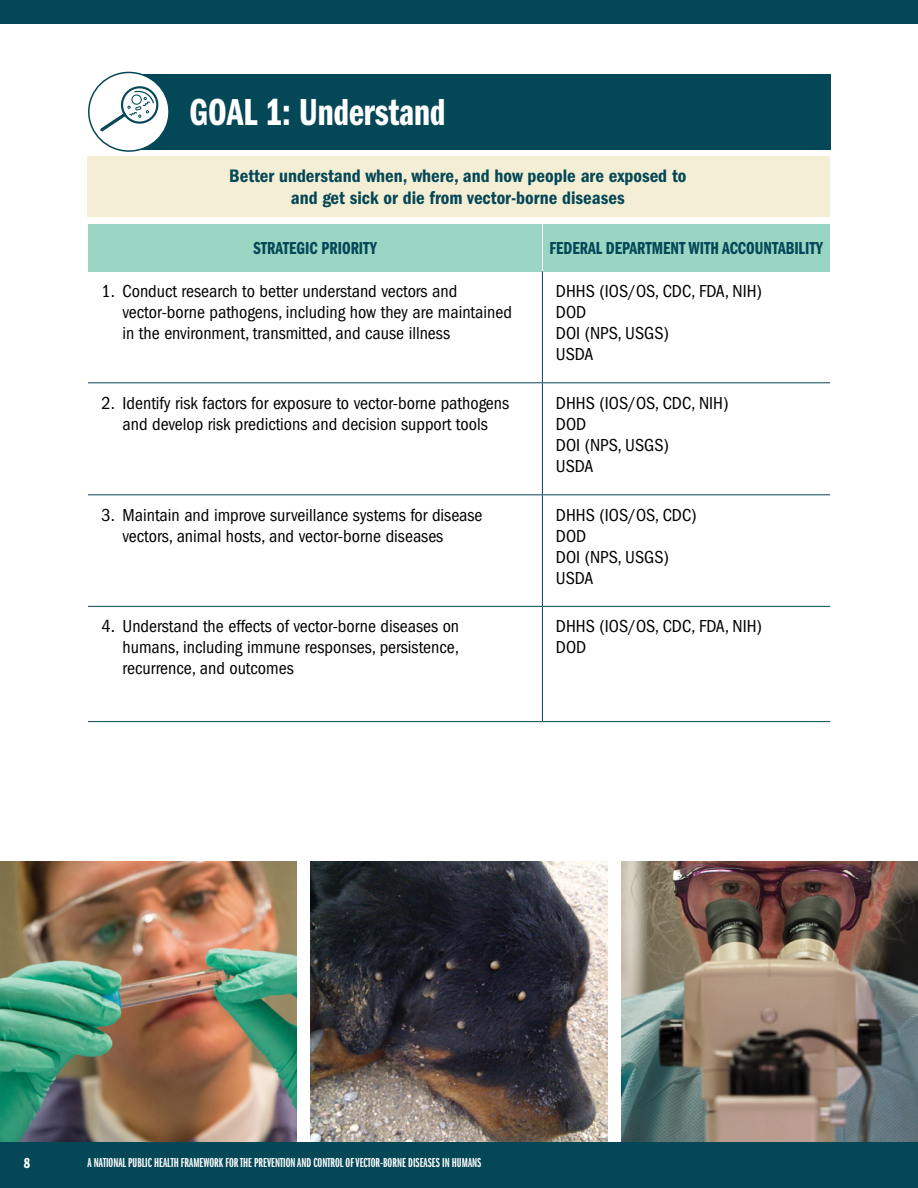
<style>
.page{position:relative;width:918px;height:1188px;background:#fff}
.page>*{position:absolute;margin:0;border:0;box-sizing:border-box;transform-origin:0 0}
.H2_goals{font:39px "ITC Franklin Gothic Std Dm Cp";color:#fff}
.Call-Out_Goal_Header{font:18.75px/22.5px "ITC Franklin Gothic Std Dm Cd";color:#044757;text-align:center}
.Table_Data{font:condensed 18px/21px "ITC Franklin Gothic Std";color:#000}
.Table_Header{font:18px "ITC Franklin Gothic Std Dm Cp";color:#044757}
.t1{font:15px "ITC Franklin Gothic Std Dm Cp";color:#fff}
.t2{font:13.5px "ITC Franklin Gothic Std Dm X Cp";color:#fff}
</style>
<div class="page">
<div style="left:0;top:1142px;width:918px;height:46px;background:#044757"></div>
<div style="left:0;top:0;width:918px;height:24px;background:#044757"></div>
<div style="left:129px;top:74px;width:701px;height:75px;background:#044757"></div>
<div style="left:89px;top:72px;width:80px;height:79px;background:#fff;border-radius:50%"></div>
<div style="left:88px;top:72px;width:82px;height:80px;border:2px solid #044757;border-radius:50%"></div>
<svg style="left:99px;top:86px;width:60px;height:46px"></svg>
<div style="left:88px;top:156px;width:742px;height:61px;background:#f4efd4"></div>
<div style="left:88px;top:224px;width:454px;height:47px;background:#9bd5c4"></div>
<div style="left:542px;top:224px;width:288px;height:47px;background:#9ad5c3"></div>
<hr style="left:542px;top:271px;width:1px;height:111px;background:#044757">
<hr style="left:542px;top:383px;width:1px;height:111px;background:#044757">
<hr style="left:542px;top:495px;width:1px;height:111px;background:#044757">
<hr style="left:542px;top:607px;width:1px;height:114px;background:#044757">
<hr style="left:542px;top:224px;width:1px;height:47px;background:#fff">
<hr style="left:88px;top:382px;width:454px;height:1px;background:#044757">
<hr style="left:542px;top:382px;width:288px;height:1px;background:#044757">
<hr style="left:88px;top:494px;width:454px;height:1px;background:#044757">
<hr style="left:542px;top:494px;width:288px;height:1px;background:#044757">
<hr style="left:88px;top:606px;width:454px;height:1px;background:#044757">
<hr style="left:542px;top:606px;width:288px;height:1px;background:#044757">
<hr style="left:88px;top:721px;width:454px;height:1px;background:#044757">
<hr style="left:542px;top:721px;width:288px;height:1px;background:#044757">
<img style="left:0;top:862px;width:297px;height:279px">
<img style="left:311px;top:862px;width:297px;height:280px">
<img style="left:621px;top:862px;width:297px;height:280px">
<p class="H2_goals" style="left:190px;top:91px;width:257px">GOAL 1: Understand</p>
<p class="Call-Out_Goal_Header" style="left:229px;top:164px;width:459px">Better understand when, where, and how people are exposed to and get sick or die from vector-borne diseases</p>
<p class="Table_Header" style="left:253px;top:238px;width:125px">STRATEGIC PRIORITY</p>
<p class="Table_Header" style="left:549px;top:238px;width:275px">FEDERAL DEPARTMENT WITH ACCOUNTABILITY</p>
<p class="Table_Data" style="left:123px;top:281px;width:391px;text-indent:-21px">1. Conduct research to better understand vectors and vector-borne pathogens, including how they are maintained in the environment, transmitted, and cause illness</p>
<p class="Table_Data" style="left:556px;top:281px;width:208px">DHHS (IOS/OS, CDC, FDA, NIH)</p>
<p class="Table_Data" style="left:556px;top:302px;width:32px">DOD</p>
<p class="Table_Data" style="left:556px;top:323px;width:115px">DOI (NPS, USGS)</p>
<p class="Table_Data" style="left:556px;top:344px;width:39px">USDA</p>
<p class="Table_Data" style="left:102px;top:392px;width:409px;text-align:center">2. Identify risk factors for exposure to vector-borne pathogens and develop risk predictions and decision support tools</p>
<p class="Table_Data" style="left:556px;top:392px;width:174px">DHHS (IOS/OS, CDC, NIH)</p>
<p class="Table_Data" style="left:556px;top:413px;width:32px">DOD</p>
<p class="Table_Data" style="left:556px;top:434px;width:115px">DOI (NPS, USGS)</p>
<p class="Table_Data" style="left:556px;top:455px;width:39px">USDA</p>
<p class="Table_Data" style="left:123px;top:504px;width:362px;text-indent:-21px">3. Maintain and improve surveillance systems for disease vectors, animal hosts, and vector-borne diseases</p>
<p class="Table_Data" style="left:556px;top:504px;width:142px">DHHS (IOS/OS, CDC)</p>
<p class="Table_Data" style="left:556px;top:525px;width:32px">DOD</p>
<p class="Table_Data" style="left:556px;top:546px;width:115px">DOI (NPS, USGS)</p>
<p class="Table_Data" style="left:556px;top:567px;width:39px">USDA</p>
<p class="Table_Data" style="left:123px;top:616px;width:338px;text-align:justify;text-indent:-21px">4. Understand the effects of vector-borne diseases on humans, including immune responses, persistence, recurrence, and outcomes</p>
<p class="Table_Data" style="left:556px;top:616px;width:208px">DHHS (IOS/OS, CDC, FDA, NIH)</p>
<p class="Table_Data" style="left:556px;top:637px;width:32px">DOD</p>
<p class="t1" style="left:24px;top:1155px;width:8px">8</p>
<p class="t2" style="left:87px;top:1155px;width:395px">A NATIONAL PUBLIC HEALTH FRAMEWORK FOR THE PREVENTION AND CONTROL OF VECTOR-BORNE DISEASES IN HUMANS</p>
</div>
